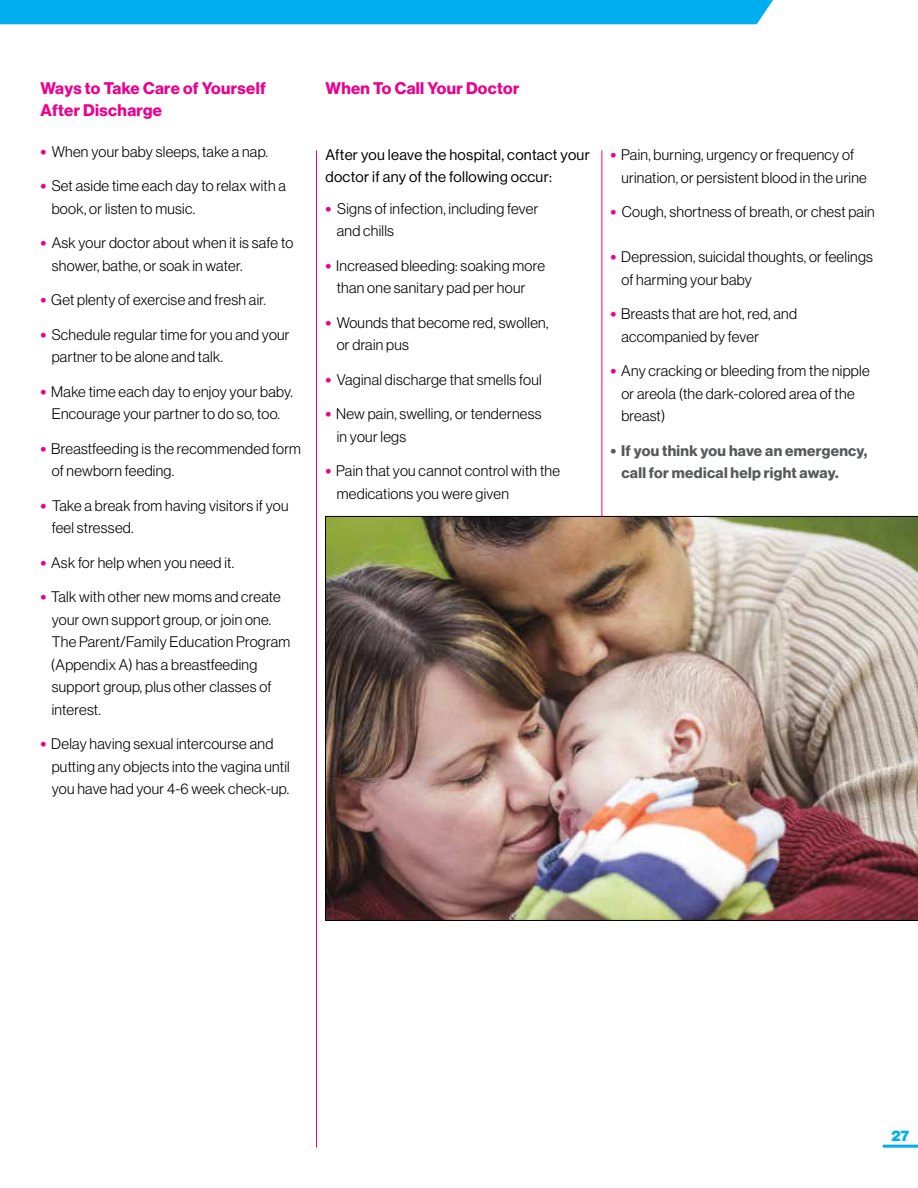
<style>
.page{position:relative;width:918px;height:1188px;background:#fff}
.page>*{position:absolute;margin:0;border:0;box-sizing:border-box;transform-origin:0 0}
.t1{font:16.5px/22.5px "N Haas Grotesk DS Std 75 Bd";letter-spacing:.02em;color:#ec008c}
.t2{font:15px/22.5px "N Haas Grotesk DS Std 45 Lt";letter-spacing:.02em;color:#000}
.t3{font:15px/22.5px "N Haas Grotesk DS Std 55 Rg";letter-spacing:.02em;color:#000}
.t4{font:15px/22.5px "N Haas Grotesk DS Std 75 Bd";letter-spacing:.02em;color:#58595b}
.t5{font:15px "N Haas Grotesk DS Std 95 Blk";color:#00aeef}
.s1{font-family:"N Haas Grotesk DS Std 95 Blk";color:#ec008c}
.s2{font-family:"N Haas Grotesk DS Std 95 Blk"}
</style>
<div class="page">
<hr style="left:316px;top:150px;width:1px;height:998px;background:#ec008c">
<hr style="left:602px;top:150px;width:1px;height:366px;background:#ec008c">
<img style="left:325px;top:516px;width:593px;height:405px">
<div style="left:0;top:0;width:773px;height:24px;background:#00aeef"></div>
<hr style="left:883px;top:1145px;width:35px;height:3px;background:#00aeef">
<p class="t1" style="left:40px;top:77px;width:227px">Ways to Take Care of Yourself<br>After Discharge</p>
<p class="t2" style="left:40px;top:140px;width:229px"><span class="s1">•</span> When your baby sleeps, take a nap.</p>
<p class="t2" style="left:52px;top:175px;width:236px;text-indent:-11px"><span class="s1">•</span> Set aside time each day to relax with a book, or listen to music.</p>
<p class="t2" style="left:52px;top:232px;width:243px;text-indent:-11px"><span class="s1">•</span> Ask your doctor about when it is safe to shower, bathe, or soak in water.</p>
<p class="t2" style="left:40px;top:289px;width:227px"><span class="s1">•</span> Get plenty of exercise and fresh air.</p>
<p class="t2" style="left:52px;top:323px;width:239px;text-indent:-11px"><span class="s1">•</span> Schedule regular time for you and your partner to be alone and talk.</p>
<p class="t2" style="left:40px;top:380px;width:254px;text-align:center"><span class="s1">•</span> Make time each day to enjoy your baby.<br>Encourage your partner to do so, too.</p>
<p class="t2" style="left:52px;top:437px;width:251px;text-indent:-11px"><span class="s1">•</span> Breastfeeding is the recommended form of newborn feeding.</p>
<p class="t2" style="left:52px;top:494px;width:238px;text-indent:-11px"><span class="s1">•</span> Take a break from having visitors if you feel stressed.</p>
<p class="t2" style="left:40px;top:551px;width:195px"><span class="s1">•</span> Ask for help when you need it.</p>
<p class="t2" style="left:51px;top:586px;width:241px;text-indent:-10px"><span class="s1">•</span> Talk with other new moms and create your own support group, or join one.<br>The Parent/Family Education Program (Appendix A) has a breastfeeding support group, plus other classes of interest.</p>
<p class="t2" style="left:52px;top:733px;width:240px;text-indent:-11px"><span class="s1">•</span> Delay having sexual intercourse and putting any objects into the vagina until you have had your 4-6 week check-up.</p>
<p class="t1" style="left:326px;top:77px;width:195px">When To Call Your Doctor</p>
<p class="t3" style="left:326px;top:143px;width:266px">After you leave the hospital, contact your doctor if any of the following occur:</p>
<p class="t2" style="left:337px;top:197px;width:203px;text-indent:-11px"><span class="s1">•</span> Signs of infection, including fever and chills</p>
<p class="t2" style="left:326px;top:254px;width:221px;text-align:center"><span class="s1">•</span> Increased bleeding: soaking more than one sanitary pad per hour</p>
<p class="t2" style="left:337px;top:311px;width:213px;text-indent:-11px"><span class="s1">•</span> Wounds that become red, swollen, or drain pus</p>
<p class="t2" style="left:325px;top:368px;width:218px"><span class="s1">•</span> Vaginal discharge that smells foul</p>
<p class="t2" style="left:337px;top:403px;width:206px;text-indent:-11px"><span class="s1">•</span> New pain, swelling, or tenderness in your legs</p>
<p class="t2" style="left:337px;top:460px;width:225px;text-indent:-11px"><span class="s1">•</span> Pain that you cannot control with the medications you were given</p>
<p class="t2" style="left:621px;top:144px;width:247px;text-indent:-11px"><span class="s1">•</span> Pain, burning, urgency or frequency of urination, or persistent blood in the urine</p>
<p class="t2" style="left:610px;top:201px;width:266px"><span class="s1">•</span> Cough, shortness of breath, or chest pain</p>
<p class="t2" style="left:621px;top:246px;width:253px;text-indent:-11px"><span class="s1">•</span> Depression, suicidal thoughts, or feelings of harming your baby</p>
<p class="t2" style="left:621px;top:303px;width:177px;text-indent:-11px"><span class="s1">•</span> Breasts that are hot, red, and accompanied by fever</p>
<p class="t2" style="left:621px;top:360px;width:250px;text-indent:-11px"><span class="s1">•</span> Any cracking or bleeding from the nipple or areola (the dark-colored area of the breast)</p>
<p class="t4" style="left:621px;top:439px;width:248px;text-indent:-11px"><span class="s2">•</span> If you think you have an emergency, call for medical help right away.</p>
<p class="t5" style="left:892px;top:1127px;width:19px">27</p>
</div>
